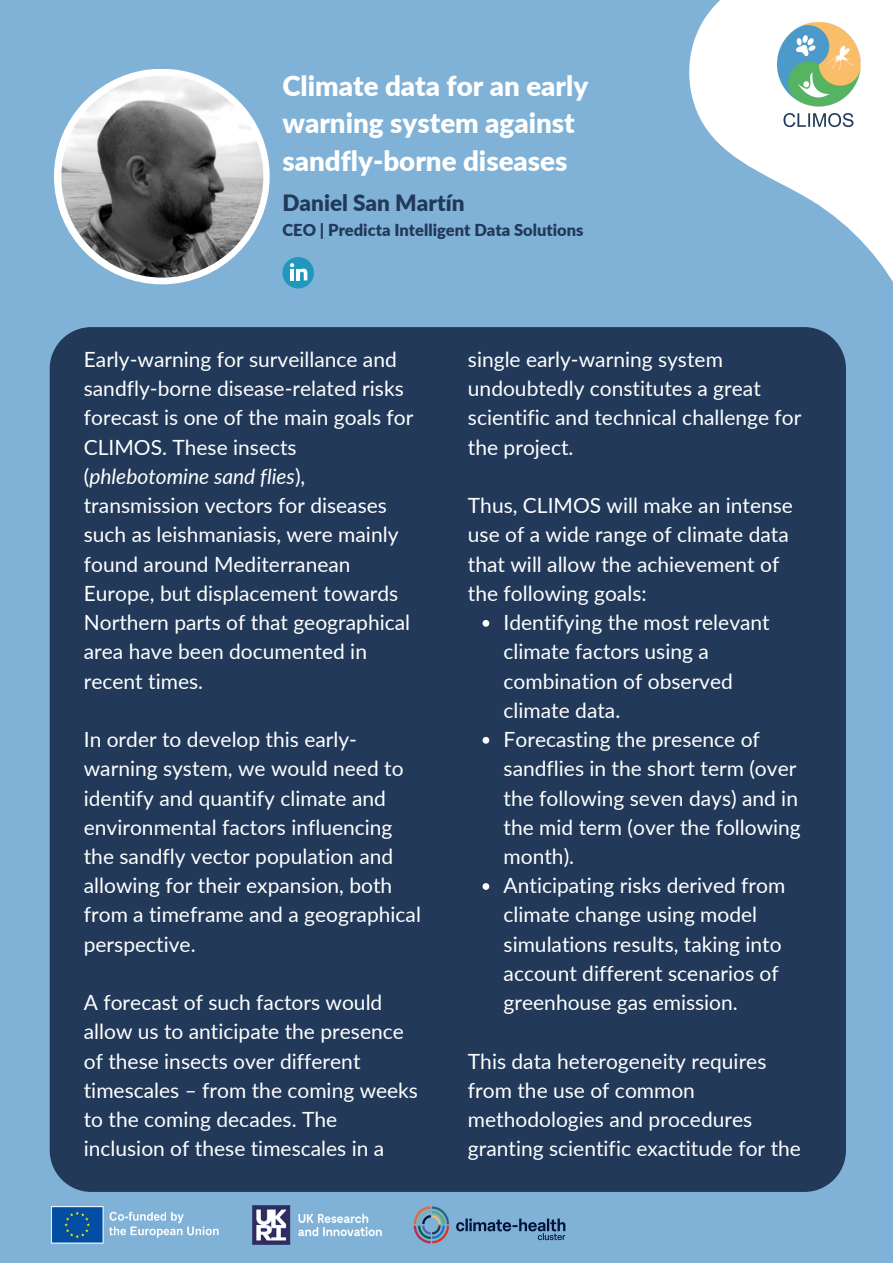
<style>
.page{position:relative;width:893px;height:1264px;background:#fff}
.page>*{position:absolute;margin:0;border:0;box-sizing:border-box;transform-origin:0 0}
.t1{font:900 27.75px/37.7px "Lato";color:#fff}
.t2{font:900 22.5px "Lato";color:#22395a}
.t3{font:21px/29.2px "Lato";color:#fff}
.t4{font:900 16.5px "Lato";color:#22395a}
.s1{font-style:italic}
</style>
<div class="page">
<div style="left:0;top:0;width:892px;height:1262px;background:#80b2d7"></div>
<svg style="left:689px;top:0;width:203px;height:482px"></svg>
<img style="left:777px;top:23px;width:85px;height:109px">
<svg style="left:282px;top:257px;width:32px;height:31px"></svg>
<div style="left:50px;top:327px;width:795px;height:864px;background:#22395a"></div>
<div style="left:54px;top:69px;width:216px;height:215px;background:#fff;border-radius:50%"></div>
<img style="left:61px;top:76px;width:202px;height:201px;border-radius:50%">
<svg style="left:482px;top:620px;width:7px;height:6px"></svg>
<svg style="left:482px;top:737px;width:7px;height:6px"></svg>
<svg style="left:482px;top:883px;width:7px;height:6px"></svg>
<img style="left:51px;top:1206px;width:168px;height:38px">
<img style="left:252px;top:1205px;width:130px;height:39px">
<img style="left:413px;top:1206px;width:153px;height:38px">
<p class="t1" style="left:282px;top:66px;width:307px">Climate data for an early warning system against sandfly-borne diseases</p>
<p class="t2" style="left:282px;top:189px;width:184px">Daniel San Martín</p>
<p class="t4" style="left:282px;top:219px;width:302px">CEO | Predicta Intelligent Data Solutions</p>
<p class="t3" style="left:84px;top:344px;width:331px">Early-warning for surveillance and sandfly-borne disease-related risks forecast is one of the main goals for<br>CLIMOS. These insects (<span class="s1">phlebotomine sand flies</span>), transmission vectors for diseases such as leishmaniasis, were mainly found around Mediterranean<br>Europe, but displacement towards<br>Northern parts of that geographical area have been documented in recent times.</p>
<p class="t3" style="left:84px;top:724px;width:338px">In order to develop this early&shy;warning system, we would need to identify and quantify climate and environmental factors influencing the sandfly vector population and allowing for their expansion, both from a timeframe and a geographical perspective.</p>
<p class="t3" style="left:84px;top:987px;width:336px">A forecast of such factors would allow us to anticipate the presence of these insects over different timescales – from the coming weeks to the coming decades. The inclusion of these timescales in a</p>
<p class="t3" style="left:468px;top:344px;width:335px">single early-warning system undoubtedly constitutes a great scientific and technical challenge for the project.</p>
<p class="t3" style="left:468px;top:490px;width:326px">Thus, CLIMOS will make an intense use of a wide range of climate data that will allow the achievement of the following goals:</p>
<p class="t3" style="left:503px;top:607px;width:268px">Identifying the most relevant climate factors using a combination of observed climate data.</p>
<p class="t3" style="left:503px;top:724px;width:299px">Forecasting the presence of sandflies in the short term (over the following seven days) and in the mid term (over the following month).</p>
<p class="t3" style="left:503px;top:870px;width:283px">Anticipating risks derived from climate change using model simulations results, taking into account different scenarios of greenhouse gas emission.</p>
<p class="t3" style="left:468px;top:1045px;width:334px">This data heterogeneity requires from the use of common methodologies and procedures granting scientific exactitude for the</p>
</div>
